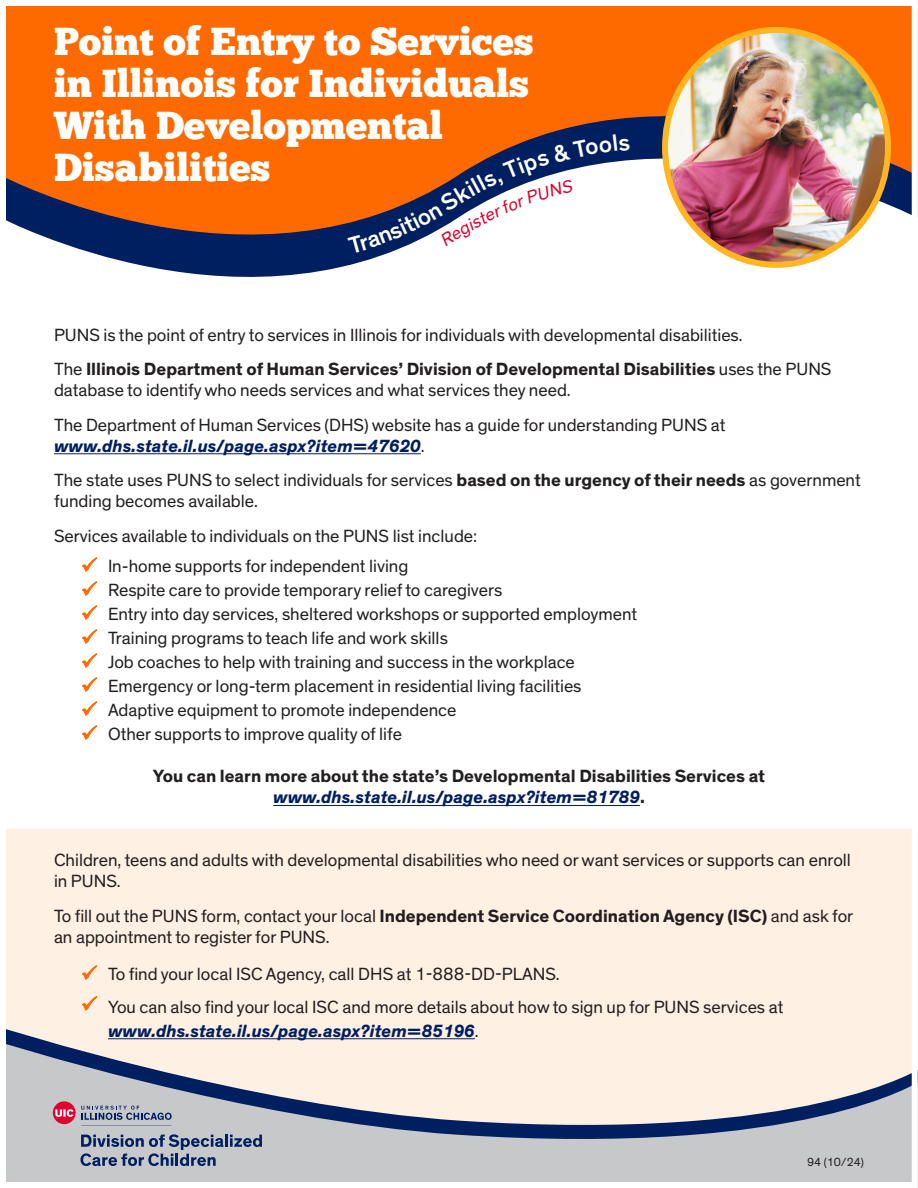
<style>
.page{position:relative;width:918px;height:1188px;background:#fff}
.page>*{position:absolute;margin:0;border:0;box-sizing:border-box;transform-origin:0 0}
.t1{font:39px/42px "Chunk Five";color:#fff}
.t2{font:18px/21px "Theinhardt";color:#231f20}
.t3{font:700 18px/21px "Theinhardt";color:#231f20;text-align:center}
.t4{font:12px "Theinhardt";color:#231f20}
.s1{font-weight:700}
.s2{font-weight:700;font-style:italic;color:#001f61}
.s3{color:#ff6a00}
.s4{font-style:italic;color:#001f61}
</style>
<div class="page">
<div style="left:0;top:829px;width:918px;height:306px;background:#fff0e4"></div>
<svg style="left:7px;top:7px;width:904px;height:270px;fill:#ff6a00"></svg>
<img style="left:665px;top:30px;width:223px;height:235px">
<div style="left:662px;top:27px;width:229px;height:241px;border:6px solid #ffb620;border-radius:50%"></div>
<svg style="left:7px;top:1029px;width:468px;height:12px"></svg>
<svg style="left:7px;top:1041px;width:904px;height:140px"></svg>
<hr style="left:81px;top:1125px;width:90px;height:1px;background:#001f61">
<svg style="left:53px;top:1101px;width:119px;height:23px"></svg>
<svg style="left:80px;top:1134px;width:182px;height:32px"></svg>
<hr style="left:54px;top:453px;width:367px;height:1px;background:#001f61">
<hr style="left:273px;top:805px;width:367px;height:1px;background:#001f61">
<hr style="left:108px;top:1038px;width:367px;height:1px;background:#001f61">
<div style="left:0;top:0;width:918px;height:1188px;border:6px solid #fff"></div>
<svg style="left:348px;top:135px;width:282px;height:118px"></svg>
<p class="t1" style="left:54px;top:21px;width:481px">Point of Entry to Services in Illinois for Individuals<br>With Developmental<br>Disabilities</p>
<p class="t2" style="left:54px;top:325px;width:690px">PUNS is the point of entry to services in Illinois for individuals with developmental disabilities.</p>
<p class="t2" style="left:54px;top:359px;width:779px">The <span class="s1">Illinois Department of Human Services’ Division of Developmental Disabilities</span> uses the PUNS database to identify who needs services and what services they need.</p>
<p class="t2" style="left:54px;top:415px;width:673px">The Department of Human Services (DHS) website has a guide for understanding PUNS at <span class="s2">www.dhs.state.il.us/page.aspx?item=47620</span>.</p>
<p class="t2" style="left:54px;top:470px;width:808px">The state uses PUNS to select individuals for services <span class="s1">based on the urgency of their needs</span> as government funding becomes available.</p>
<p class="t2" style="left:54px;top:526px;width:425px">Services available to individuals on the PUNS list include:</p>
<p class="t2" style="left:81px;top:556px;width:329px"><span class="s3">✓</span> In-home supports for independent living</p>
<p class="t2" style="left:81px;top:580px;width:423px"><span class="s3">✓</span> Respite care to provide temporary relief to caregivers</p>
<p class="t2" style="left:81px;top:604px;width:558px"><span class="s3">✓</span> Entry into day services, sheltered workshops or supported employment</p>
<p class="t2" style="left:81px;top:628px;width:368px"><span class="s3">✓</span> Training programs to teach life and work skills</p>
<p class="t2" style="left:81px;top:652px;width:495px"><span class="s3">✓</span> Job coaches to help with training and success in the workplace</p>
<p class="t2" style="left:81px;top:676px;width:502px"><span class="s3">✓</span> Emergency or long-term placement in residential living facilities</p>
<p class="t2" style="left:81px;top:700px;width:377px"><span class="s3">✓</span> Adaptive equipment to promote independence</p>
<p class="t2" style="left:81px;top:724px;width:323px"><span class="s3">✓</span> Other supports to improve quality of life</p>
<p class="t3" style="left:153px;top:766px;width:614px">You can learn more about the state’s Developmental Disabilities Services at <span class="s4">www.dhs.state.il.us/page.aspx?item=81789</span>.</p>
<p class="t2" style="left:54px;top:850px;width:799px">Children, teens and adults with developmental disabilities who need or want services or supports can enroll in PUNS.</p>
<p class="t2" style="left:54px;top:906px;width:801px">To fill out the PUNS form, contact your local <span class="s1">Independent Service Coordination Agency (ISC)</span> and ask for an appointment to register for PUNS.</p>
<p class="t2" style="left:81px;top:964px;width:480px"><span class="s3">✓</span> To find your local ISC Agency, call DHS at 1-888-DD-PLANS.</p>
<p class="t2" style="left:108px;top:995px;width:677px;line-height:24px;text-indent:-27px"><span class="s3">✓</span> You can also find your local ISC and more details about how to sign up for PUNS services at <span class="s2">www.dhs.state.il.us/page.aspx?item=85196</span>.</p>
<p class="t4" style="left:807px;top:1155px;width:58px">94 (10/24)</p>
</div>
